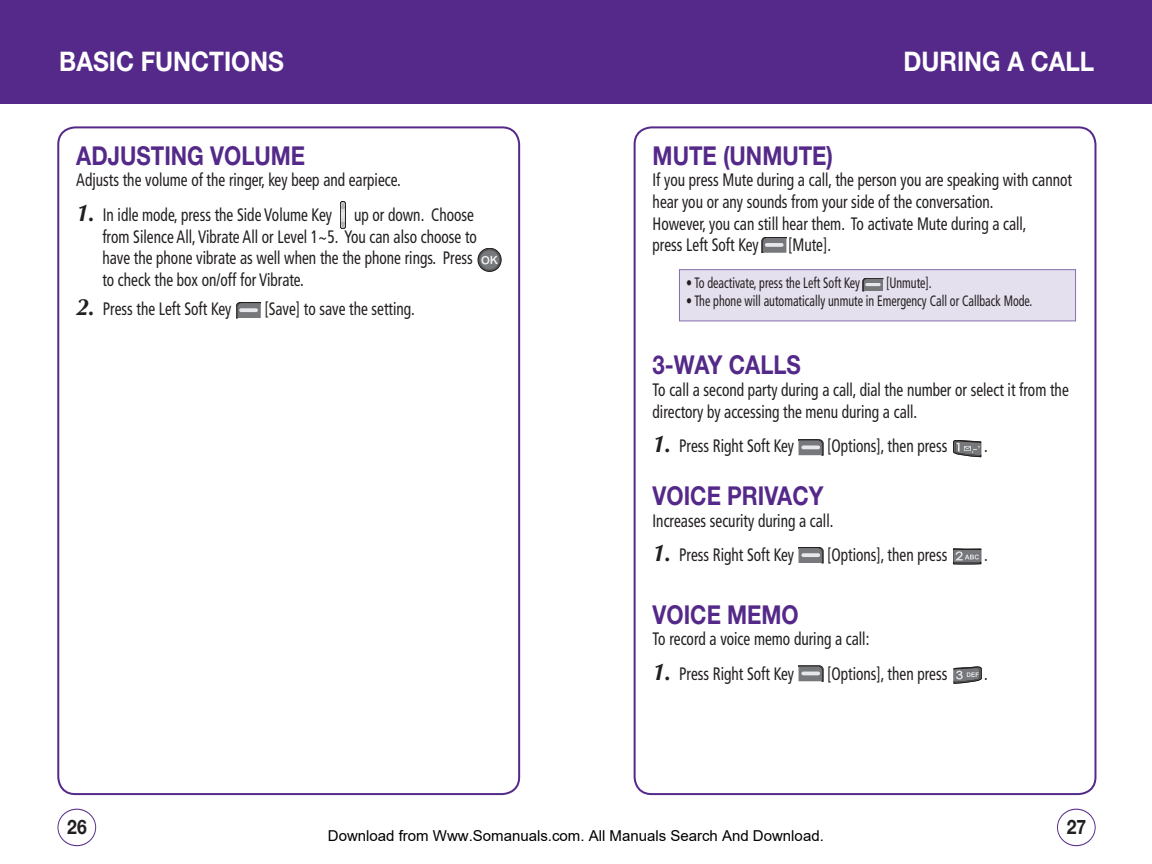
<style>
.page{position:relative;width:1152px;height:864px;background:#fff}
.page>*{position:absolute;margin:0;border:0;box-sizing:border-box;transform-origin:0 0}
.t1{font:700 27px "Helvetica Neue";color:#fff;scale:.9 1}
.t2{font:700 26px "Helvetica Neue";color:#542989;scale:.85 1}
.t3{font:700 20px "Helvetica Neue";color:#231f20;scale:.88 1}
.t4{font:condensed 18px/21.6px "Frutiger";color:#231f20;scale:.85 1}
.t5{font:condensed 15px "Frutiger";color:#231f20;scale:.8 1}
.t6{font:15px "Arial";color:#000}
.s1{font-family:"Optima";font-weight:700;font-style:italic;font-stretch:normal;font-size:24px}
</style>
<div class="page">
<div style="left:57px;top:808px;width:39px;height:37px;border:1px solid #542989;border-radius:50%"></div>
<div style="left:1056px;top:808px;width:39px;height:37px;border:1px solid #542989;border-radius:50%"></div>
<div style="left:1px;top:1px;width:1150px;height:103px;background:#542989"></div>
<div style="left:57px;top:126px;width:463px;height:668px;border:2px solid #542989;border-radius:17px"></div>
<div style="left:633px;top:126px;width:463px;height:668px;border:2px solid #542989;border-radius:17px"></div>
<div style="left:340px;top:201px;width:6px;height:28px;background:#767577;border-radius:2px"></div>
<div style="left:340px;top:201px;width:5px;height:27px;border:1px solid #231f20;border-radius:2px"></div>
<svg style="left:341px;top:202px;width:4px;height:25px"></svg>
<svg style="left:341px;top:203px;width:4px;height:5px"></svg>
<svg style="left:341px;top:222px;width:4px;height:5px"></svg>
<svg style="left:478px;top:248px;width:23px;height:23px"></svg>
<div style="left:478px;top:248px;width:23px;height:23px;border:1px solid #231f20;border-radius:50%"></div>
<div style="left:480px;top:250px;width:19px;height:19px;background:#76787b;border-radius:50%"></div>
<svg style="left:481px;top:256px;width:17px;height:8px"></svg>
<svg style="left:236px;top:302px;width:25px;height:16px"></svg>
<svg style="left:239px;top:308px;width:19px;height:4px"></svg>
<div style="left:679px;top:269px;width:396px;height:52px;background:#e5e0ee"></div>
<div style="left:679px;top:269px;width:396px;height:52px;border:1px solid #876fad"></div>
<svg style="left:761px;top:237px;width:25px;height:16px"></svg>
<svg style="left:764px;top:243px;width:19px;height:4px"></svg>
<svg style="left:862px;top:278px;width:21px;height:13px"></svg>
<hr style="left:865px;top:283px;width:15px;height:3px;background:#e6e7e9;border-radius:2px">
<svg style="left:798px;top:439px;width:25px;height:16px"></svg>
<svg style="left:801px;top:445px;width:19px;height:4px"></svg>
<svg style="left:798px;top:547px;width:25px;height:15px"></svg>
<hr style="left:801px;top:553px;width:19px;height:3px;background:#e6e7e9;border-radius:2px">
<svg style="left:798px;top:665px;width:25px;height:16px"></svg>
<svg style="left:801px;top:671px;width:19px;height:4px"></svg>
<svg style="left:953px;top:440px;width:28px;height:17px"></svg>
<svg style="left:953px;top:548px;width:28px;height:16px"></svg>
<svg style="left:953px;top:666px;width:28px;height:17px"></svg>
<h1 class="t1" style="left:59px;top:52px;width:251px">BASIC FUNCTIONS</h1>
<h1 class="t1" style="left:903px;top:52px;width:214px">DURING A CALL</h1>
<h2 class="t2" style="left:76px;top:146px;width:271px">ADJUSTING VOLUME</h2>
<p class="t4" style="left:76px;top:171px;width:383px">Adjusts the volume of the ringer, key beep and earpiece.</p>
<p class="t4" style="left:102px;top:205px;width:442px;text-indent:-26px"><span class="s1">1.</span> In idle mode, press the Side Volume Key up or down. Choose from Silence All, Vibrate All or Level 1~5. You can also choose to have the phone vibrate as well when the the phone rings. Press to check the box on/off for Vibrate.</p>
<p class="t4" style="left:76px;top:300px;width:184px"><span class="s1">2.</span> Press the Left Soft Key</p>
<p class="t4" style="left:264px;top:300px;width:178px">[Save] to save the setting.</p>
<h2 class="t2" style="left:652px;top:146px;width:214px">MUTE (UNMUTE)</h2>
<p class="t4" style="left:652px;top:171px;width:495px">If you press Mute during a call, the person you are speaking with cannot hear you or any sounds from your side of the conversation.<br>However, you can still hear them. To activate Mute during a call,<br>press Left Soft Key</p>
<p class="t4" style="left:788px;top:235px;width:52px">[Mute].</p>
<p class="t5" style="left:686px;top:277px;width:219px">• To deactivate, press the Left Soft Key</p>
<p class="t5" style="left:886px;top:277px;width:59px">[Unmute].</p>
<p class="t5" style="left:686px;top:295px;width:434px">• The phone will automatically unmute in Emergency Call or Callback Mode.</p>
<h2 class="t2" style="left:652px;top:355px;width:176px">3-WAY CALLS</h2>
<p class="t4" style="left:652px;top:380px;width:491px">To call a second party during a call, dial the number or select it from the directory by accessing the menu during a call.</p>
<p class="t4" style="left:652px;top:436px;width:168px"><span class="s1">1.</span> Press Right Soft Key</p>
<p class="t4" style="left:827px;top:436px;width:143px">[Options], then press</p>
<p class="t4" style="left:984px;top:436px;width:6px">.</p>
<h2 class="t2" style="left:652px;top:486px;width:203px">VOICE PRIVACY</h2>
<p class="t4" style="left:652px;top:510px;width:214px">Increases security during a call.</p>
<p class="t4" style="left:652px;top:545px;width:168px"><span class="s1">1.</span> Press Right Soft Key</p>
<p class="t4" style="left:827px;top:545px;width:143px">[Options], then press</p>
<p class="t4" style="left:984px;top:545px;width:6px">.</p>
<h2 class="t2" style="left:652px;top:604px;width:173px">VOICE MEMO</h2>
<p class="t4" style="left:652px;top:629px;width:256px">To record a voice memo during a call:</p>
<p class="t4" style="left:652px;top:663px;width:168px"><span class="s1">1.</span> Press Right Soft Key</p>
<p class="t4" style="left:827px;top:663px;width:143px">[Options], then press</p>
<p class="t4" style="left:984px;top:663px;width:6px">.</p>
<p class="t3" style="left:67px;top:818px;width:24px">26</p>
<p class="t3" style="left:1066px;top:818px;width:24px">27</p>
<p class="t6" style="left:328px;top:826px;width:497px">Download from Www.Somanuals.com. All Manuals Search And Download.</p>
</div>
